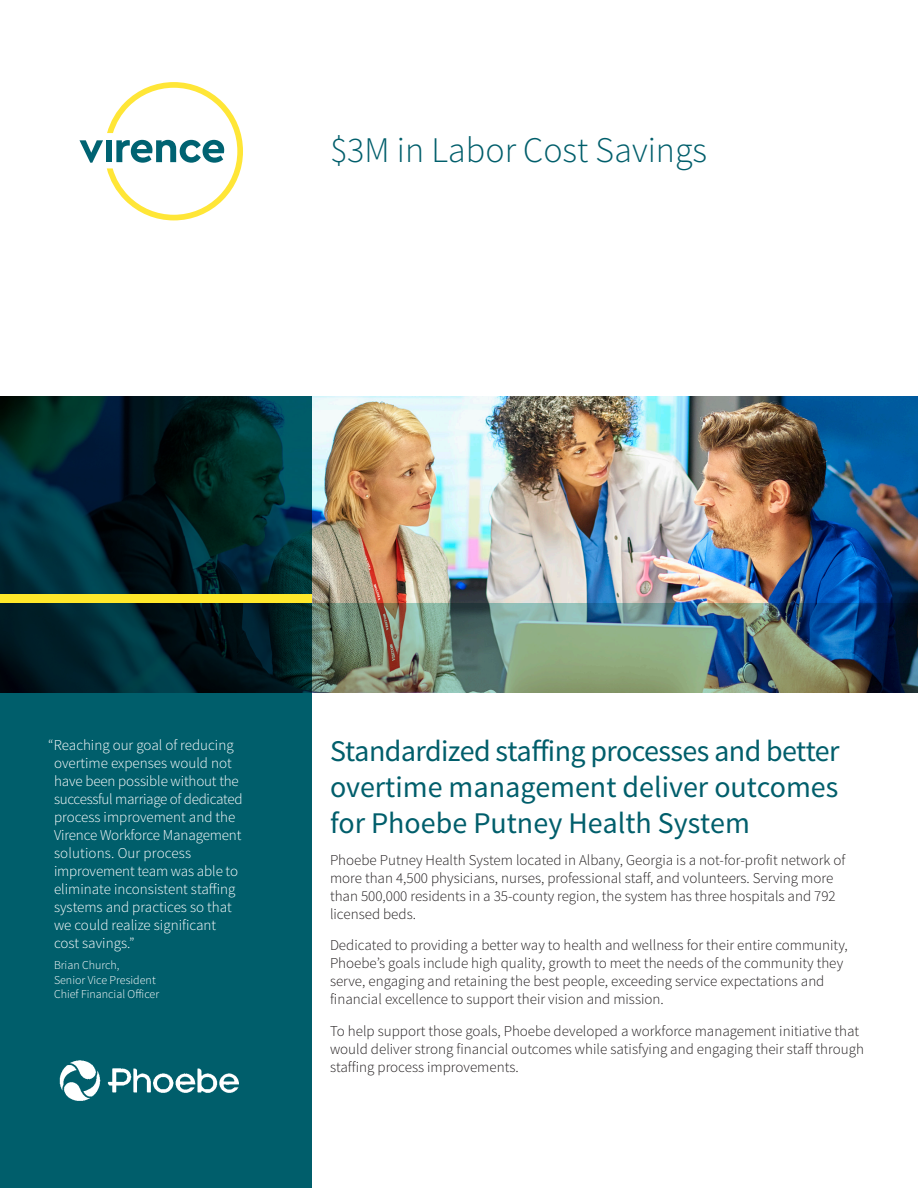
<style>
.page{position:relative;width:918px;height:1188px;background:#fff}
.page>*{position:absolute;margin:0;border:0;box-sizing:border-box;transform-origin:0 0}
.t1{font:300 36px "Source Sans Pro";color:#005e6b}
.Green_Header{font:30px/36px "Source Sans Pro";color:#005e6b;text-align:justify}
.body{font:300 15px/18px "Source Sans Pro";color:#231f20}
.Call_Out_text{font:300 15px/18px "Source Sans Pro";color:#fff}
.Call_out_text_source{font:300 12px "Source Sans Pro";color:#fff}
</style>
<div class="page">
<img style="left:312px;top:396px;width:606px;height:207px">
<svg style="left:0;top:396px;width:312px;height:792px;background:#004d59"></svg>
<svg style="left:80px;top:82px;width:163px;height:138px"></svg>
<img style="left:54px;top:1057px;width:189px;height:49px">
<img style="left:0;top:603px;width:918px;height:90px">
<div style="left:0;top:594px;width:312px;height:9px;background:#ffe82a"></div>
<p class="t1" style="left:330px;top:128px;width:379px">$3M in Labor Cost Savings</p>
<p class="Call_Out_text" style="left:48px;top:736px;width:187px">“Reaching our goal of reducing</p>
<p class="Call_Out_text" style="left:54px;top:754px;width:190px">overtime expenses would not have been possible without the successful marriage of dedicated process improvement and the<br>Virence Workforce Management</p>
<p class="Call_Out_text" style="left:54px;top:844px;width:186px">solutions. Our process improvement team was able to eliminate inconsistent staffing systems and practices so that we could realize significant cost savings.”</p>
<p class="Call_out_text_source" style="left:54px;top:958px;width:67px">Brian Church,</p>
<p class="Call_out_text_source" style="left:54px;top:972px;width:103px">Senior Vice President</p>
<p class="Call_out_text_source" style="left:54px;top:987px;width:107px">Chief Financial Officer</p>
<p class="Green_Header" style="left:330px;top:734px;width:511px">Standardized staffing processes and better overtime management deliver outcomes for Phoebe Putney Health System</p>
<p class="body" style="left:330px;top:851px;width:517px">Phoebe Putney Health System located in Albany, Georgia is a not-for-profit network of more than 4,500 physicians, nurses, professional staff, and volunteers. Serving more than 500,000 residents in a 35-county region, the system has three hospitals and 792 licensed beds.</p>
<p class="body" style="left:330px;top:936px;width:519px">Dedicated to providing a better way to health and wellness for their entire community, Phoebe’s goals include high quality, growth to meet the needs of the community they serve, engaging and retaining the best people, exceeding service expectations and financial excellence to support their vision and mission.</p>
<p class="body" style="left:330px;top:1022px;width:535px">To help support those goals, Phoebe developed a workforce management initiative that would deliver strong financial outcomes while satisfying and engaging their staff through staffing process improvements.</p>
</div>
